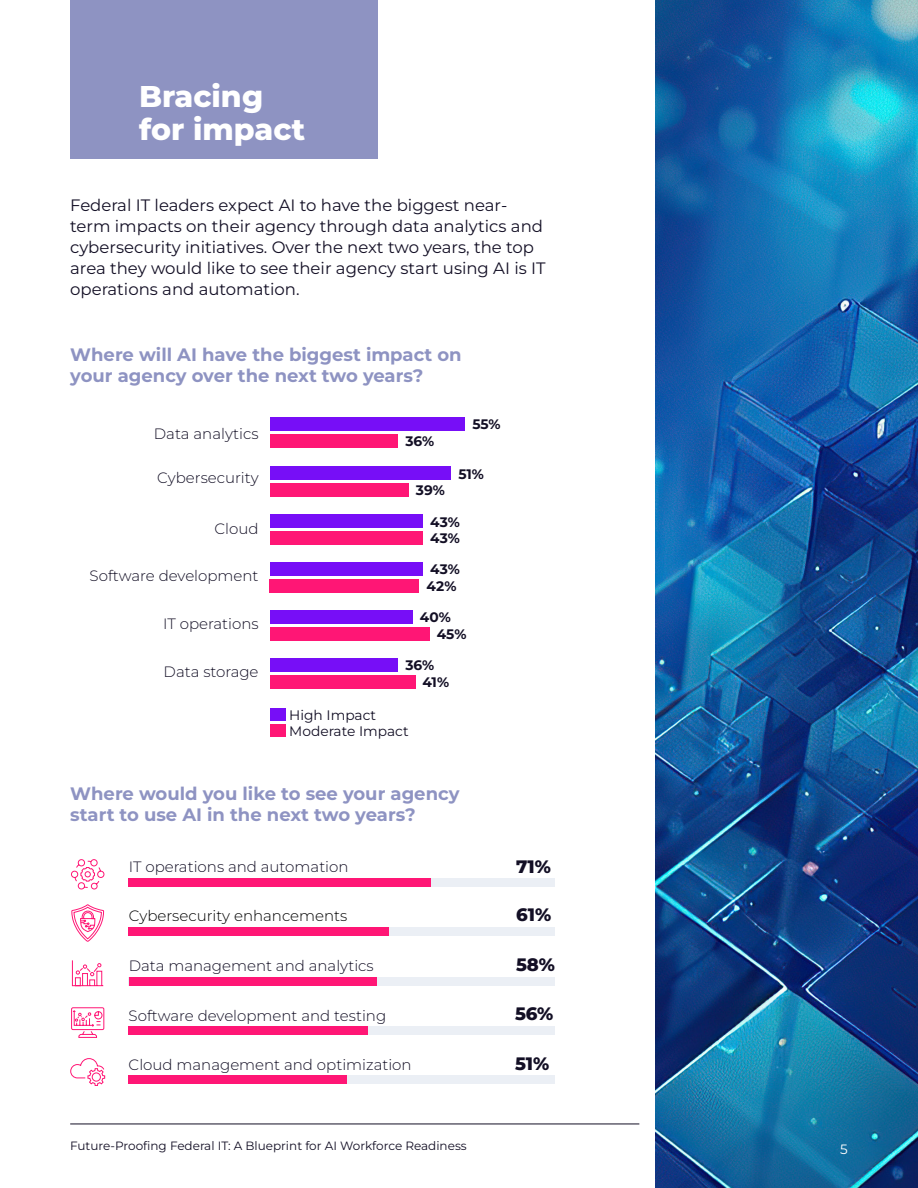
<style>
.page{position:relative;width:918px;height:1188px;background:#fff}
.page>*{position:absolute;margin:0;border:0;box-sizing:border-box;transform-origin:0 0}
.t1{font:800 30px/33px "Montserrat";color:#fff}
.t2{font:700 18px/21px "Montserrat";color:#8e93c2}
.t3{font:800 18px "Montserrat";color:#130f25}
.t4{font:16.5px/21px "Montserrat";color:#130f25}
.t5{font:300 15px "Montserrat";color:#130f25}
.t6{font:300 15px "Montserrat";color:#000}
.t7{font:700 13.8px/16.5px "Montserrat";color:#130f25}
.t8{font:13.8px/15.6px "Montserrat";color:#130f25}
.t9{font:13.5px "Montserrat";color:#fff}
.t10{font:12px "Montserrat";color:#130f25}
</style>
<div class="page">
<div style="left:270px;top:675px;width:145px;height:13px;background:#ff1675"></div>
<div style="left:270px;top:658px;width:128px;height:14px;background:#770ef7"></div>
<div style="left:270px;top:627px;width:159px;height:13px;background:#ff1675"></div>
<div style="left:270px;top:610px;width:143px;height:14px;background:#770ef7"></div>
<div style="left:270px;top:579px;width:149px;height:13px;background:#ff1675"></div>
<div style="left:270px;top:562px;width:153px;height:14px;background:#770ef7"></div>
<div style="left:270px;top:531px;width:153px;height:13px;background:#ff1675"></div>
<div style="left:270px;top:514px;width:153px;height:14px;background:#770ef7"></div>
<div style="left:270px;top:483px;width:138px;height:13px;background:#ff1675"></div>
<div style="left:270px;top:466px;width:181px;height:14px;background:#770ef7"></div>
<div style="left:270px;top:434px;width:128px;height:13px;background:#ff1675"></div>
<div style="left:270px;top:418px;width:195px;height:13px;background:#770ef7"></div>
<div style="left:270px;top:724px;width:15px;height:13px;background:#ff1675"></div>
<div style="left:270px;top:709px;width:15px;height:12px;background:#770ef7"></div>
<div style="left:129px;top:879px;width:426px;height:8px;background:#ebeff5"></div>
<div style="left:129px;top:879px;width:302px;height:8px;background:#ff1675"></div>
<div style="left:129px;top:927px;width:426px;height:8px;background:#ebeff5"></div>
<div style="left:129px;top:927px;width:260px;height:8px;background:#ff1675"></div>
<div style="left:129px;top:977px;width:426px;height:8px;background:#ebeff5"></div>
<div style="left:129px;top:977px;width:247px;height:8px;background:#ff1675"></div>
<div style="left:129px;top:1027px;width:426px;height:8px;background:#ebeff5"></div>
<div style="left:129px;top:1027px;width:239px;height:8px;background:#ff1675"></div>
<div style="left:129px;top:1076px;width:426px;height:8px;background:#ebeff5"></div>
<div style="left:129px;top:1076px;width:218px;height:8px;background:#ff1675"></div>
<svg style="left:71px;top:859px;width:34px;height:31px"></svg>
<svg style="left:70px;top:1058px;width:35px;height:28px"></svg>
<svg style="left:72px;top:960px;width:32px;height:26px"></svg>
<svg style="left:71px;top:904px;width:34px;height:38px"></svg>
<svg style="left:71px;top:1007px;width:34px;height:31px"></svg>
<img style="left:656px;top:0;width:262px;height:1188px">
<hr style="left:70px;top:1124px;width:569px;height:1px;background:#130f25">
<div style="left:70px;top:0;width:308px;height:159px;background:#8e93c2"></div>
<h1 class="t1" style="left:139px;top:79px;width:168px">Bracing for impact</h1>
<p class="t4" style="left:70px;top:194px;width:477px">Federal IT leaders expect AI to have the biggest near&shy;term impacts on their agency through data analytics and cybersecurity initiatives. Over the next two years, the top area they would like to see their agency start using AI is IT operations and automation.</p>
<p class="t2" style="left:70px;top:343px;width:393px">Where will AI have the biggest impact on your agency over the next two years?</p>
<p class="t5" style="left:154px;top:423px;width:106px">Data analytics</p>
<p class="t5" style="left:157px;top:468px;width:103px">Cybersecurity</p>
<p class="t5" style="left:214px;top:519px;width:46px">Cloud</p>
<p class="t5" style="left:90px;top:566px;width:171px">Software development</p>
<p class="t5" style="left:163px;top:614px;width:97px">IT operations</p>
<p class="t5" style="left:164px;top:661px;width:96px">Data storage</p>
<p class="t7" style="left:405px;top:432px;width:30px">36%</p>
<p class="t7" style="left:472px;top:416px;width:30px">55%</p>
<p class="t7" style="left:458px;top:465px;width:27px">51%</p>
<p class="t7" style="left:416px;top:481px;width:31px">39%</p>
<p class="t7" style="left:430px;top:513px;width:31px;line-height:15.9px">43%<br>43%</p>
<p class="t7" style="left:427px;top:560px;width:35px">43%<br>42%</p>
<p class="t7" style="left:437px;top:609px;width:31px;text-indent:-17px">40%<br>45%</p>
<p class="t7" style="left:422px;top:656px;width:28px;text-indent:-17px">36%<br>41%</p>
<p class="t8" style="left:289px;top:707px;width:121px">High Impact<br>Moderate Impact</p>
<p class="t2" style="left:70px;top:782px;width:391px">Where would you like to see your agency start to use AI in the next two years?</p>
<p class="t5" style="left:129px;top:857px;width:221px">IT operations and automation</p>
<p class="t3" style="left:516px;top:853px;width:36px">71%</p>
<p class="t6" style="left:129px;top:906px;width:220px">Cybersecurity enhancements</p>
<p class="t3" style="left:516px;top:901px;width:37px">61%</p>
<p class="t5" style="left:129px;top:956px;width:247px">Data management and analytics</p>
<p class="t3" style="left:516px;top:951px;width:40px">58%</p>
<p class="t5" style="left:129px;top:1005px;width:259px">Software development and testing</p>
<p class="t3" style="left:515px;top:1001px;width:40px">56%</p>
<p class="t5" style="left:129px;top:1055px;width:285px">Cloud management and optimization</p>
<p class="t3" style="left:515px;top:1050px;width:36px">51%</p>
<p class="t10" style="left:70px;top:1137px;width:398px">Future-Proofing Federal IT: A Blueprint for AI Workforce Readiness</p>
<p class="t9" style="left:840px;top:1140px;width:9px">5</p>
</div>
